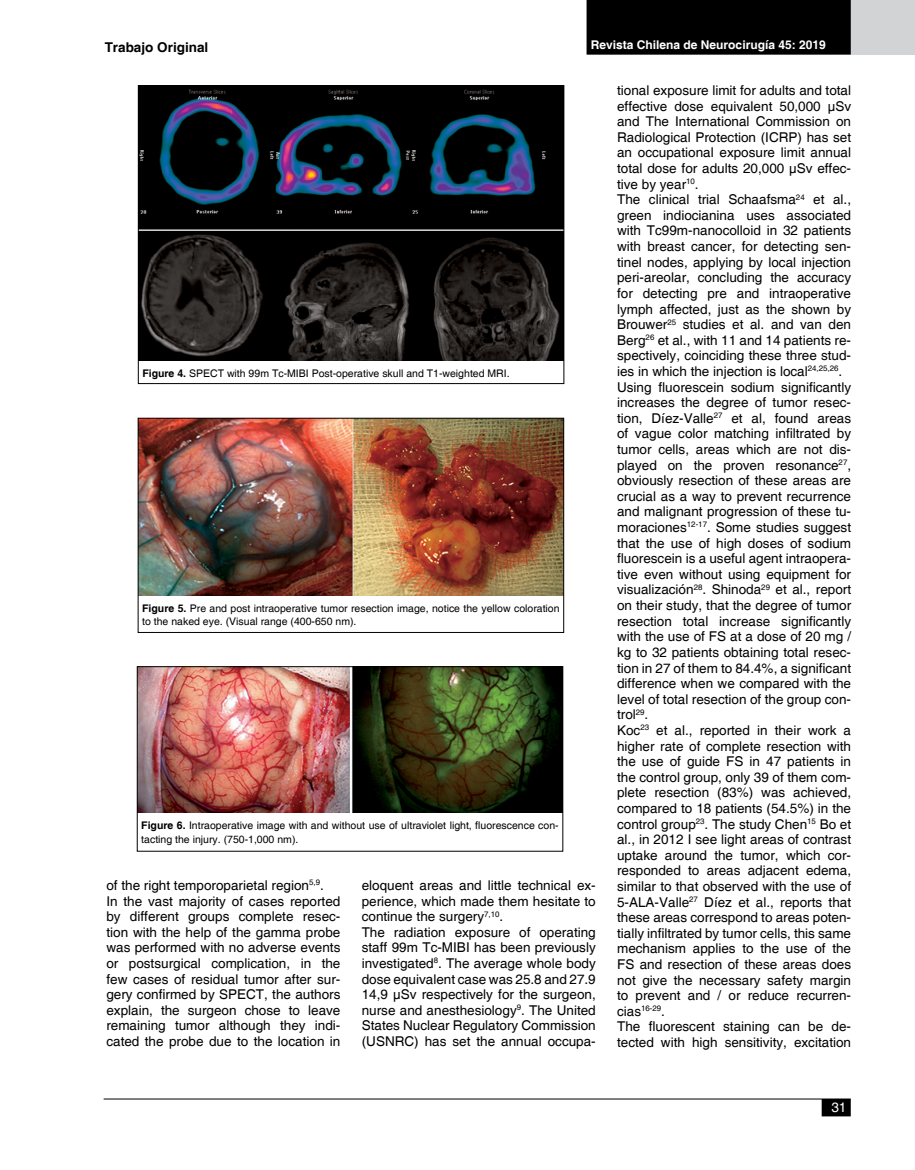
<style>
.page{position:relative;width:915px;height:1170px;background:#fff}
.page>*{position:absolute;margin:0;border:0;box-sizing:border-box;transform-origin:0 0}
.t1{font:13.5px/15.6px "Helvetica";color:#000}
.t2{font:700 13.5px "Helvetica";color:#000}
.t3{font:13.5px "Helvetica";color:#fff}
.t4{font:700 12px "Helvetica";color:#fff}
.t5{font:10.5px/13.5px "Helvetica";color:#000}
.s1{font-weight:700}
</style>
<div class="page">
<div style="left:822px;top:1099px;width:27px;height:16px;background:#000"></div>
<div style="left:821px;top:1098px;width:29px;height:18px;border:2px solid #000"></div>
<hr style="left:104px;top:1098px;width:746px;height:1px;background:#000">
<div style="left:586px;top:0;width:264px;height:55px;background:#000"></div>
<div style="left:850px;top:0;width:64px;height:55px;background:#d1d3d4"></div>
<img style="left:140px;top:87px;width:422px;height:273px">
<div style="left:138px;top:85px;width:426px;height:299px;border:1px solid #000"></div>
<img style="left:140px;top:420px;width:421px;height:175px">
<div style="left:138px;top:418px;width:425px;height:214px;border:1px solid #000"></div>
<img style="left:139px;top:668px;width:422px;height:144px">
<div style="left:137px;top:666px;width:426px;height:185px;border:1px solid #000"></div>
<p class="t2" style="left:105px;top:39px;width:105px">Trabajo Original</p>
<p class="t4" style="left:590px;top:38px;width:236px">Revista Chilena de Neurocirugía 45: 2019</p>
<p class="t5" style="left:142px;top:366px;width:369px"><span class="s1">Figure 4.</span> SPECT with 99m Tc-MIBI Post-operative skull and T1-weighted MRI.</p>
<p class="t5" style="left:142px;top:601px;width:419px"><span class="s1">Figure 5.</span> Pre and post intraoperative tumor resection image, notice the yellow coloration to the naked eye. (Visual range (400-650 nm).</p>
<p class="t5" style="left:141px;top:819px;width:419px"><span class="s1">Figure 6.</span> Intraoperative image with and without use of ultraviolet light, fluorescence con&shy;tacting the injury. (750-1,000 nm).</p>
<p class="t1" style="left:106px;top:877px;width:235px">of the right temporoparietal region<sup>5,9</sup>.<br>In the vast majority of cases reported by different groups complete resec&shy;tion with the help of the gamma probe was performed with no adverse events or postsurgical complication, in the few cases of residual tumor after sur&shy;gery confirmed by SPECT, the authors explain, the surgeon chose to leave remaining tumor although they indi&shy;cated the probe due to the location in</p>
<p class="t1" style="left:361px;top:877px;width:235px">eloquent areas and little technical ex&shy;perience, which made them hesitate to continue the surgery<sup>7,10</sup>.<br>The radiation exposure of operating staff 99m Tc-MIBI has been previously investigated<sup>8</sup>. The average whole body dose equivalent case was 25.8 and 27.9<br>14,9 μSv respectively for the surgeon, nurse and anesthesiology<sup>9</sup>. The United States Nuclear Regulatory Commission (USNRC) has set the annual occupa-</p>
<p class="t1" style="left:617px;top:83px;width:235px">tional exposure limit for adults and total effective dose equivalent 50,000 μSv and The International Commission on Radiological Protection (ICRP) has set an occupational exposure limit annual total dose for adults 20,000 μSv effec&shy;tive by year<sup>10</sup>.<br>The clinical trial Schaafsma<sup>24</sup> et al., green indiocianina uses associated with Tc99m-nanocolloid in 32 patients with breast cancer, for detecting sen&shy;tinel nodes, applying by local injection peri-areolar, concluding the accuracy for detecting pre and intraoperative lymph affected, just as the shown by Brouwer<sup>25</sup> studies et al. and van den Berg<sup>26</sup> et al., with 11 and 14 patients re&shy;spectively, coinciding these three stud&shy;ies in which the injection is local<sup>24,25,26</sup>.<br>Using fluorescein sodium significantly increases the degree of tumor resec&shy;tion, Díez-Valle<sup>27</sup> et al, found areas of vague color matching infiltrated by tumor cells, areas which are not dis&shy;played on the proven resonance<sup>27</sup>, obviously resection of these areas are crucial as a way to prevent recurrence and malignant progression of these tu&shy;moraciones<sup>12-17</sup>. Some studies suggest that the use of high doses of sodium fluorescein is a useful agent intraopera&shy;tive even without using equipment for visualización<sup>28</sup>. Shinoda<sup>29</sup> et al., report on their study, that the degree of tumor resection total increase significantly with the use of FS at a dose of 20 mg / kg to 32 patients obtaining total resec&shy;tion in 27 of them to 84.4%, a significant difference when we compared with the level of total resection of the group con&shy;trol<sup>29</sup>.<br>Koc<sup>23</sup> et al., reported in their work a higher rate of complete resection with the use of guide FS in 47 patients in the control group, only 39 of them com&shy;plete resection (83%) was achieved, compared to 18 patients (54.5%) in the control group<sup>23</sup>. The study Chen<sup>15</sup> Bo et al., in 2012 I see light areas of contrast uptake around the tumor, which cor&shy;responded to areas adjacent edema, similar to that observed with the use of 5-ALA-Valle<sup>27</sup> Díez et al., reports that these areas correspond to areas poten&shy;tially infiltrated by tumor cells, this same mechanism applies to the use of the FS and resection of these areas does not give the necessary safety margin to prevent and / or reduce recurren&shy;cias<sup>16-29</sup>.<br>The fluorescent staining can be de&shy;tected with high sensitivity, excitation</p>
<p class="t3" style="left:831px;top:1099px;width:17px">31</p>
</div>
